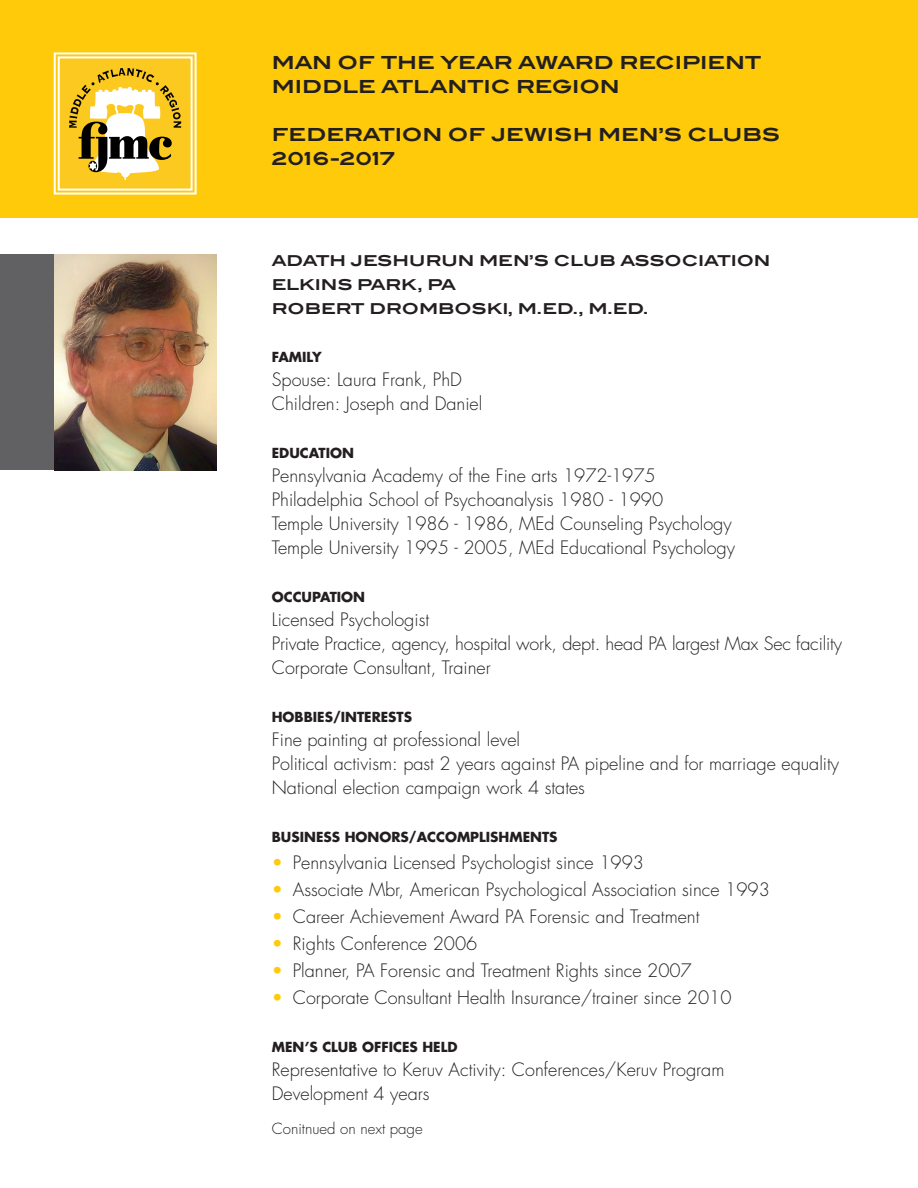
<style>
.page{position:relative;width:918px;height:1188px;background:#fff}
.page>*{position:absolute;margin:0;border:0;box-sizing:border-box;transform-origin:0 0}
.t1{font:300 18px/24px "Futura";color:#231f20}
.t2{font:700 18px "Blair ITC";color:#231f20}
.t3{font:700 18px "Blair ITC";letter-spacing:-.02em;color:#231f20}
.t4{font:700 15px/24px "Blair ITC";color:#231f20}
.t5{font:300 15px "Futura";color:#231f20}
.t6{font:700 13.5px "Futura";color:#231f20}
.s1{color:#feca0a}
</style>
<div class="page">
<div style="left:0;top:0;width:918px;height:218px;background:#feca0a"></div>
<svg style="left:53px;top:52px;width:144px;height:143px;background:#dfbe4f"></svg>
<div style="left:58px;top:56px;width:135px;height:135px;border:2px solid #fff"></div>
<img style="left:54px;top:254px;width:162px;height:216px">
<div style="left:0;top:254px;width:54px;height:216px;background:#616164"></div>
<p class="t2" style="left:272px;top:51px;width:491px">MAN OF THE YEAR AWARD RECIPIENT</p>
<p class="t2" style="left:272px;top:75px;width:350px">MIDDLE ATLANTIC REGION</p>
<p class="t2" style="left:272px;top:123px;width:510px">FEDERATION OF JEWISH MEN’S CLUBS</p>
<p class="t3" style="left:272px;top:147px;width:125px">2016-2017</p>
<p class="t4" style="left:272px;top:248px;width:500px">ADATH JESHURUN MEN’S CLUB ASSOCIATION<br>ELKINS PARK, PA<br>ROBERT DROMBOSKI, M.ED., M.ED.</p>
<p class="t6" style="left:272px;top:347px;width:51px">FAMILY</p>
<p class="t1" style="left:272px;top:367px;width:192px">Spouse: Laura Frank, PhD</p>
<p class="t1" style="left:272px;top:391px;width:212px">Children: Joseph and Daniel</p>
<p class="t6" style="left:272px;top:443px;width:84px">EDUCATION</p>
<p class="t1" style="left:272px;top:463px;width:385px">Pennsylvania Academy of the Fine arts 1972-1975</p>
<p class="t1" style="left:272px;top:487px;width:393px">Philadelphia School of Psychoanalysis 1980 - 1990</p>
<p class="t1" style="left:272px;top:511px;width:461px">Temple University 1986 - 1986, MEd Counseling Psychology</p>
<p class="t1" style="left:272px;top:535px;width:465px">Temple University 1995 - 2005, MEd Educational Psychology</p>
<p class="t6" style="left:272px;top:587px;width:95px">OCCUPATION</p>
<p class="t1" style="left:272px;top:607px;width:159px">Licensed Psychologist</p>
<p class="t1" style="left:272px;top:631px;width:572px">Private Practice, agency, hospital work, dept. head PA largest Max Sec facility</p>
<p class="t1" style="left:272px;top:655px;width:221px">Corporate Consultant, Trainer</p>
<p class="t6" style="left:272px;top:707px;width:142px">HOBBIES/INTERESTS</p>
<p class="t1" style="left:272px;top:727px;width:250px">Fine painting at professional level</p>
<p class="t1" style="left:272px;top:751px;width:569px">Political activism: past 2 years against PA pipeline and for marriage equality</p>
<p class="t1" style="left:272px;top:775px;width:315px">National election campaign work 4 states</p>
<p class="t6" style="left:272px;top:827px;width:287px">BUSINESS HONORS/ACCOMPLISHMENTS</p>
<p class="t1" style="left:272px;top:850px;width:374px"><span class="s1">•</span> Pennsylvania Licensed Psychologist since 1993</p>
<p class="t1" style="left:272px;top:877px;width:500px"><span class="s1">•</span> Associate Mbr, American Psychological Association since 1993</p>
<p class="t1" style="left:272px;top:904px;width:429px"><span class="s1">•</span> Career Achievement Award PA Forensic and Treatment</p>
<p class="t1" style="left:272px;top:931px;width:207px"><span class="s1">•</span> Rights Conference 2006</p>
<p class="t1" style="left:272px;top:958px;width:422px"><span class="s1">•</span> Planner, PA Forensic and Treatment Rights since 2007</p>
<p class="t1" style="left:272px;top:985px;width:461px"><span class="s1">•</span> Corporate Consultant Health Insurance/trainer since 2010</p>
<p class="t6" style="left:272px;top:1037px;width:187px">MEN’S CLUB OFFICES HELD</p>
<p class="t1" style="left:272px;top:1057px;width:454px">Representative to Keruv Activity: Conferences/Keruv Program<br>Development 4 years</p>
<p class="t5" style="left:272px;top:1119px;width:153px">Conitnued on next page</p>
</div>
